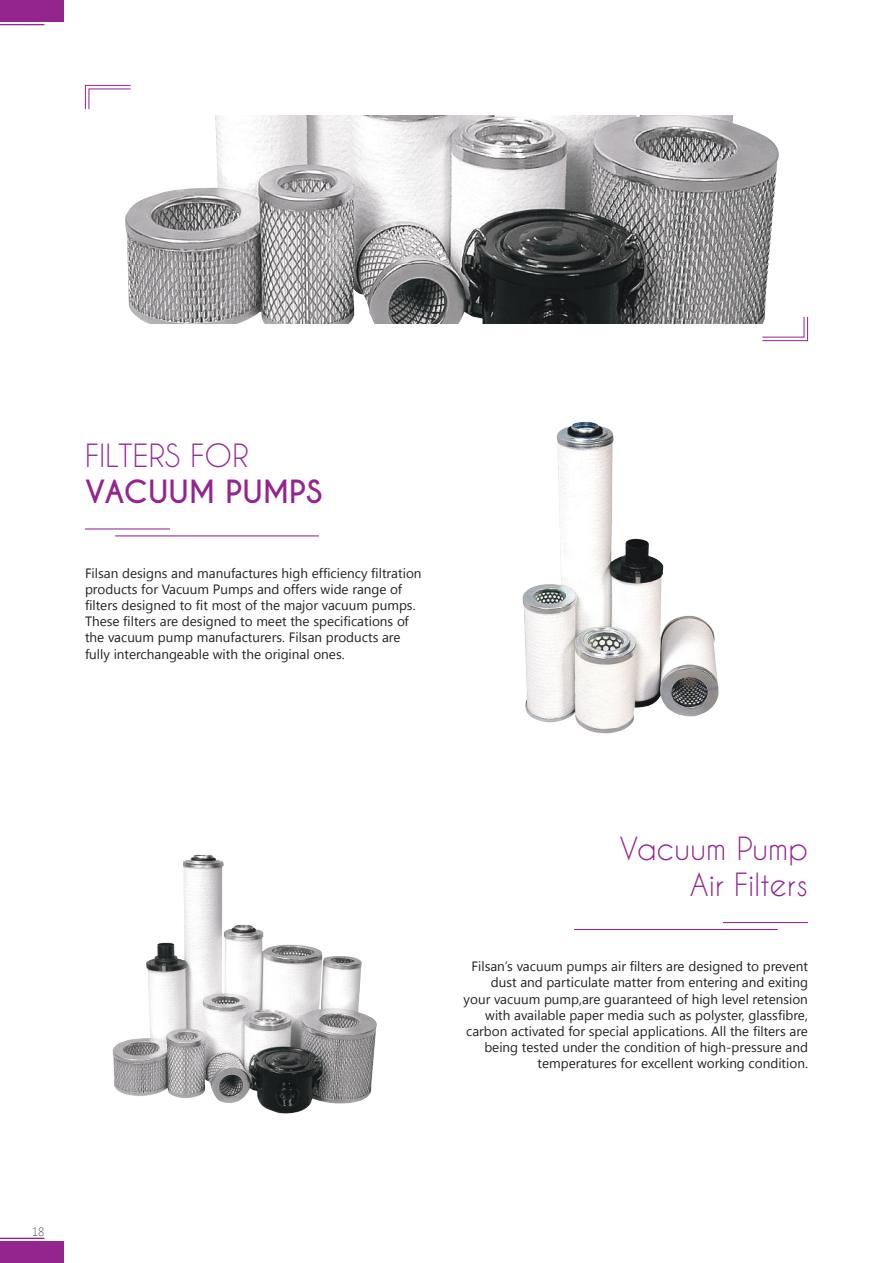
<style>
.page{position:relative;width:893px;height:1263px;background:#fff}
.page>*{position:absolute;margin:0;border:0;box-sizing:border-box;transform-origin:0 0}
.t1{font:30px/36px "Caviar Dreams";color:#94258f;text-align:right}
.t2{font:700 30px "Caviar Dreams";color:#94258f}
.t3{font:13.5px/16.2px "Segoe UI";color:#241f1f}
.t4{font:300 12px "Segoe UI";color:#4e4b4c}
</style>
<div class="page">
<div style="left:0;top:1242px;width:64px;height:21px;background:#94258f"></div>
<div style="left:0;top:0;width:64px;height:21px;background:#94258f"></div>
<svg style="left:0;top:1238px;width:44px;height:1px"></svg>
<svg style="left:0;top:24px;width:44px;height:1px"></svg>
<hr style="left:85px;top:528px;width:85px;height:1px;background:#94258f">
<hr style="left:115px;top:535px;width:204px;height:1px;background:#94258f">
<hr style="left:723px;top:922px;width:85px;height:1px;background:#94258f">
<hr style="left:574px;top:929px;width:204px;height:1px;background:#94258f">
<img style="left:125px;top:116px;width:654px;height:207px">
<svg style="left:762px;top:316px;width:46px;height:25px"></svg>
<svg style="left:85px;top:85px;width:46px;height:25px"></svg>
<img style="left:522px;top:421px;width:197px;height:313px">
<img style="left:112px;top:854px;width:265px;height:260px">
<h1 class="t1" style="left:85px;top:437px;width:165px">FILTERS FOR</h1>
<h1 class="t2" style="left:85px;top:473px;width:239px">VACUUM PUMPS</h1>
<p class="t3" style="left:85px;top:564px;width:338px">Filsan designs and manufactures high efficiency filtration products for Vacuum Pumps and offers wide range of filters designed to fit most of the major vacuum pumps.<br>These filters are designed to meet the specifications of the vacuum pump manufacturers. Filsan products are fully interchangeable with the original ones.</p>
<p class="t4" style="left:32px;top:1223px;width:14px">18</p>
<h1 class="t1" style="left:620px;top:830px;width:190px">Vacuum Pump<br>Air Filters</h1>
<p class="t3" style="left:464px;top:958px;width:346px;text-align:right">Filsan’s vacuum pumps air filters are designed to prevent dust and particulate matter from entering and exiting your vacuum pump,are guaranteed of high level retension with available paper media such as polyster, glassfibre, carbon activated for special applications. All the filters are being tested under the condition of high-pressure and temperatures for excellent working condition.</p>
</div>
